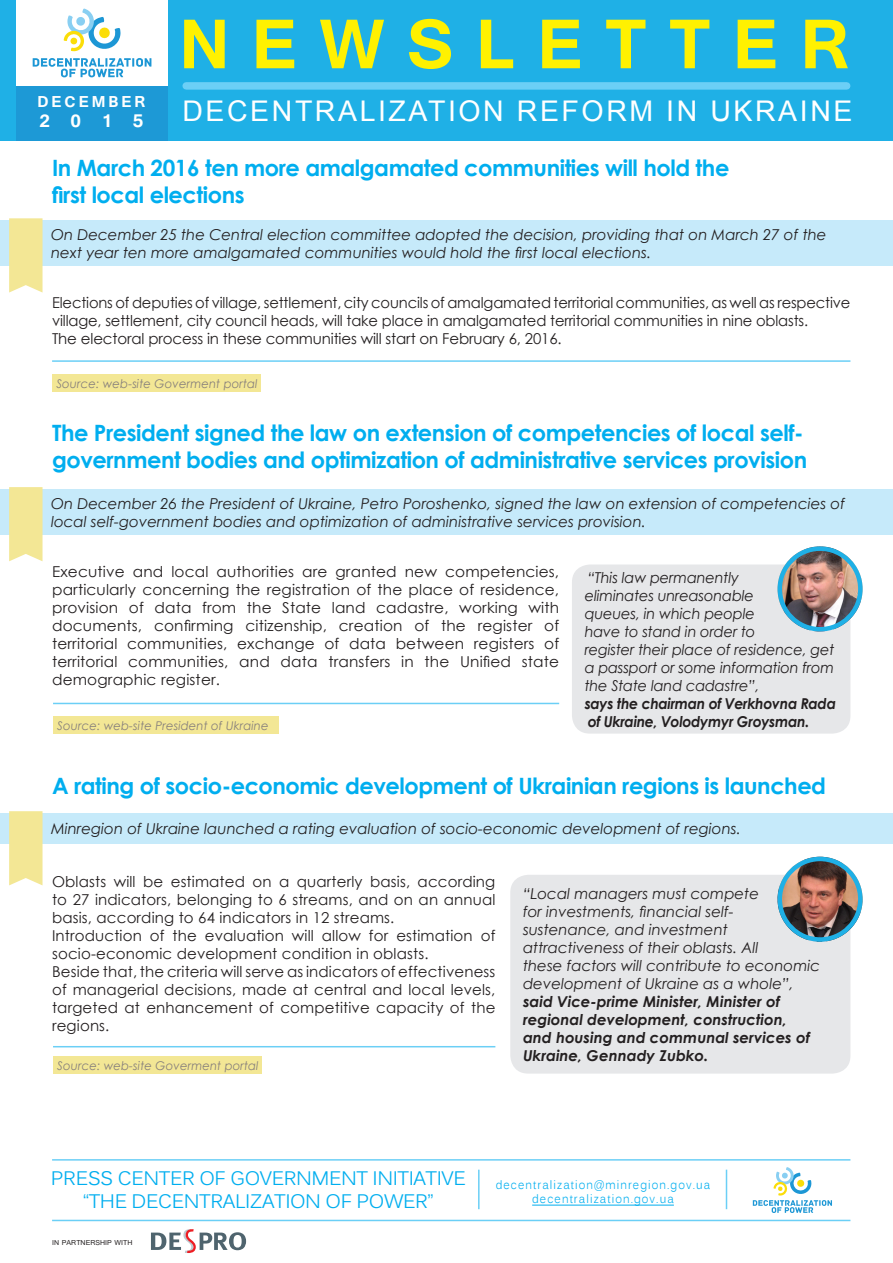
<style>
.page{position:relative;width:893px;height:1263px;background:#fff}
.page>*{position:absolute;margin:0;border:0;box-sizing:border-box;transform-origin:0 0}
.t1{font:700 87px "Tunga";letter-spacing:.25em;color:#fff101}
.t2{font:28.5px "Arial";letter-spacing:.09em;color:#fff}
.t3{font:700 22.5px/27px "Century Gothic";letter-spacing:-.02em;color:#00aeef}
.t4{font:700 22.5px "Tunga";color:#fff}
.t5{font:19.5px/23.4px "Kalinga";letter-spacing:-.02em;color:#00aeef;text-align:center}
.t6{font:700 19.5px "Tunga";letter-spacing:.15em;color:#fff}
.t7{font:15px/18px "Century Gothic";letter-spacing:.01em;color:#231f20;text-align:justify}
.t8{font:italic 15px/18px "Century Gothic";color:#231f20}
.t9{font:15px/18px "Century Gothic";letter-spacing:-.01em;color:#231f20}
.t10{font:italic 700 15px/18px "Century Gothic";color:#231f20}
.t11{font:italic 700 15px/18px "Century Gothic";letter-spacing:-.02em;color:#231f20;scale:.94 1}
.t12{font:italic 12px "Century Gothic";letter-spacing:.01em;color:#867f7c}
.t13{font:12px/14.4px "Kalinga";letter-spacing:.1em;color:#00aeef;text-align:center;scale:.9 1}
.t14{font:9px "Tunga";color:#231f20}
</style>
<div class="page">
<div style="left:0;top:0;width:893px;height:140px;background:#1fb0e6"></div>
<div style="left:16px;top:0;width:152px;height:86px;background:#fff"></div>
<svg style="left:64px;top:9px;width:57px;height:42px"></svg>
<svg style="left:33px;top:58px;width:118px;height:19px"></svg>
<div style="left:16px;top:86px;width:152px;height:54px;background:#1d99d6"></div>
<div style="left:186px;top:82px;width:661px;height:8px;background:#6bcff6"></div>
<hr style="left:52px;top:1220px;width:798px;height:1px;background:#6bcff6">
<hr style="left:52px;top:1159px;width:798px;height:1px;background:#6bcff6">
<hr style="left:726px;top:1170px;width:1px;height:39px;background:#6bcff6">
<hr style="left:478px;top:1170px;width:2px;height:39px;background:#6bcff6">
<svg style="left:151px;top:1229px;width:95px;height:24px"></svg>
<hr style="left:532px;top:1205px;width:142px;height:1px;background:#00aeef">
<svg style="left:753px;top:1167px;width:79px;height:46px"></svg>
<div style="left:0;top:221px;width:893px;height:45px;background:#c6eafa"></div>
<svg style="left:9px;top:218px;width:34px;height:75px;background:#f3e89d"></svg>
<hr style="left:52px;top:360px;width:798px;height:2px;background:#6bcff6">
<div style="left:0;top:489px;width:893px;height:46px;background:#c6eafa"></div>
<div style="left:0;top:813px;width:893px;height:31px;background:#c6eafa"></div>
<svg style="left:9px;top:487px;width:34px;height:74px;background:#f3e89b"></svg>
<svg style="left:9px;top:811px;width:34px;height:74px;background:#f3e89b"></svg>
<div style="left:572px;top:564px;width:278px;height:170px;background:#e6e7e9;border-radius:18px"></div>
<div style="left:510px;top:875px;width:340px;height:198px;background:#e6e7e9;border-radius:18px"></div>
<img style="left:777px;top:546px;width:86px;height:85px;border-radius:43px">
<div style="left:777px;top:546px;width:86px;height:85px;border:4px solid #1fb0e6;border-radius:50%"></div>
<img style="left:777px;top:857px;width:86px;height:85px;border-radius:43px">
<div style="left:777px;top:857px;width:86px;height:85px;border:4px solid #1fb0e6;border-radius:50%"></div>
<hr style="left:53px;top:703px;width:506px;height:1px;background:#6bcff6">
<hr style="left:53px;top:1046px;width:442px;height:1px;background:#6bcff6">
<div style="left:53px;top:1056px;width:208px;height:17px;background:#f3e795"></div>
<div style="left:52px;top:375px;width:208px;height:17px;background:#f3e795"></div>
<div style="left:53px;top:717px;width:225px;height:17px;background:#f3e795"></div>
<h3 class="t6" style="left:37px;top:89px;width:110px">DECEMBER</h3>
<h3 class="t4" style="left:39px;top:106px;width:105px">2 0 1 5</h3>
<h1 class="t1" style="left:179px;top:-13px;width:672px">NEWSLETTER</h1>
<h2 class="t2" style="left:182px;top:92px;width:671px">DECENTRALIZATION REFORM IN UKRAINE</h2>
<h3 class="t3" style="left:52px;top:153px;width:679px">In March 2016 ten more amalgamated communities will hold the first local elections</h3>
<p class="t8" style="left:51px;top:225px;width:777px">On December 25 the Central election committee adopted the decision, providing that on March 27 of the next year ten more amalgamated communities would hold the first local elections.</p>
<p class="t9" style="left:52px;top:293px;width:800px">Elections of deputies of village, settlement, city councils of amalgamated territorial communities, as well as respective village, settlement, city council heads, will take place in amalgamated territorial communities in nine oblasts.<br>The electoral process in these communities will start on February 6, 2016.</p>
<p class="t12" style="left:56px;top:375px;width:203px">Source: web-site Goverment portal</p>
<h3 class="t3" style="left:52px;top:419px;width:757px">The President signed the law on extension of competencies of local self&shy;government bodies and optimization of administrative services provision</h3>
<p class="t8" style="left:51px;top:494px;width:796px">On December 26 the President of Ukraine, Petro Poroshenko, signed the law on extension of competencies of local self-government bodies and optimization of administrative services provision.</p>
<p class="t7" style="left:52px;top:562px;width:509px">Executive and local authorities are granted new competencies, particularly concerning the registration of the place of residence, provision of data from the State land cadastre, working with documents, confirming citizenship, creation of the register of territorial communities, exchange of data between registers of territorial communities, and data transfers in the Unified state demographic register.</p>
<p class="t12" style="left:57px;top:717px;width:213px">Source: web-site President of Ukraine</p>
<p class="t8" style="left:585px;top:568px;width:251px">“This law permanently<br>eliminates unreasonable<br>queues, in which people<br>have to stand in order to<br>register their place of residence, get a passport or some information from the State land cadastre”,</p>
<p class="t11" style="left:585px;top:693px;width:269px">says the chairman of Verkhovna Rada of Ukraine, Volodymyr Groysman.</p>
<h3 class="t3" style="left:52px;top:771px;width:775px">A rating of socio-economic development of Ukrainian regions is launched</h3>
<p class="t8" style="left:51px;top:820px;width:691px">Minregion of Ukraine launched a rating evaluation of socio-economic development of regions.</p>
<p class="t7" style="left:52px;top:872px;width:445px;text-align:left">Oblasts will be estimated on a quarterly basis, according to 27 indicators, belonging to 6 streams, and on an annual basis, according to 64 indicators in 12 streams.<br>Introduction of the evaluation will allow for estimation of socio-economic development condition in oblasts.<br>Beside that, the criteria will serve as indicators of effectiveness of managerial decisions, made at central and local levels, targeted at enhancement of competitive capacity of the regions.</p>
<p class="t12" style="left:57px;top:1057px;width:203px">Source: web-site Goverment portal</p>
<p class="t8" style="left:523px;top:884px;width:299px">“Local managers must compete<br>for investments, financial self&shy;sustenance, and investment attractiveness of their oblasts. All<br>these factors will contribute to economic development of Ukraine as a whole”,</p>
<p class="t10" style="left:523px;top:992px;width:288px">said Vice-prime Minister, Minister of regional development, construction, and housing and communal services of Ukraine, Gennady Zubko.</p>
<h3 class="t5" style="left:51px;top:1168px;width:416px">PRESS CENTER OF GOVERNMENT INITIATIVE “THE DECENTRALIZATION OF POWER”</h3>
<p class="t14" style="left:52px;top:1236px;width:82px">IN PARTNERSHIP WITH</p>
<p class="t13" style="left:496px;top:1179px;width:240px">decentralization@minregion.gov.ua decentralization.gov.ua</p>
</div>
